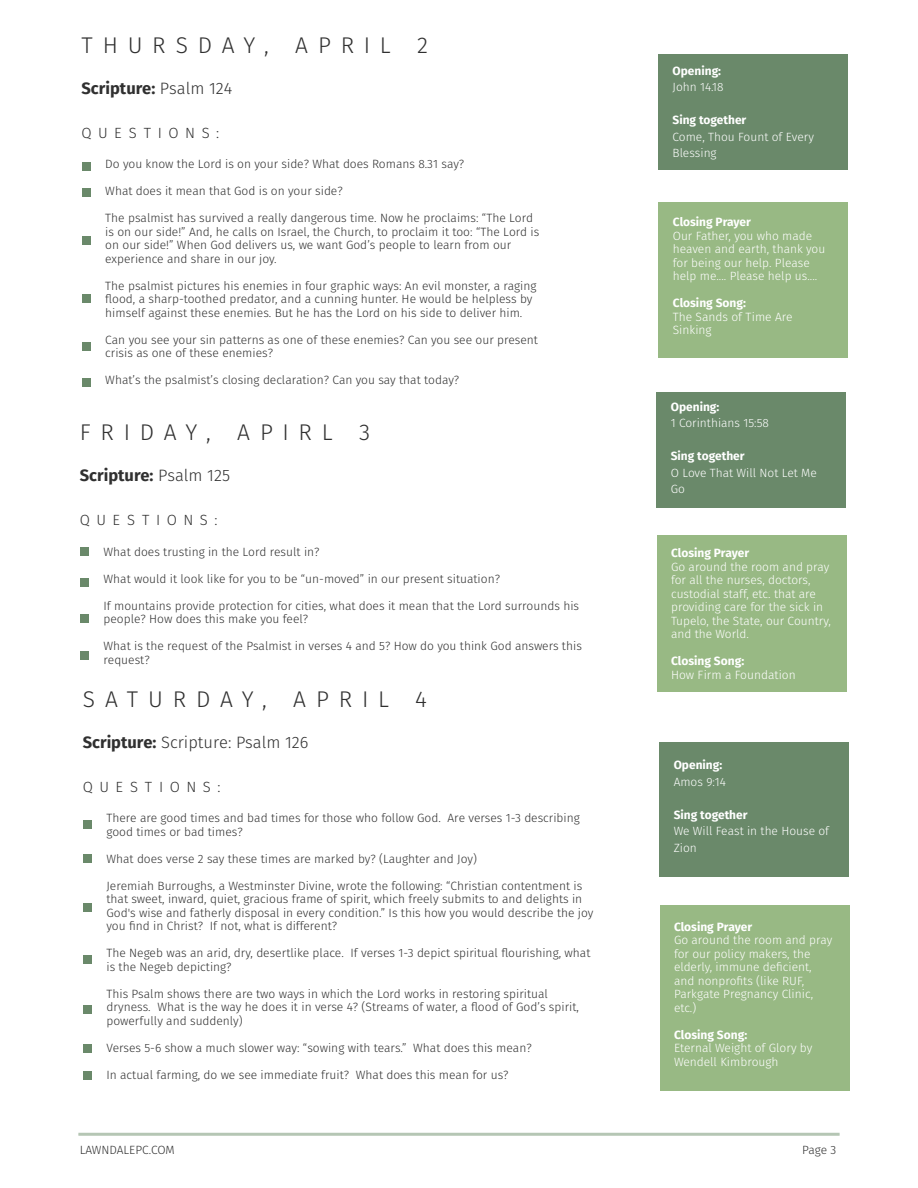
<style>
.page{position:relative;width:918px;height:1188px;background:#fff}
.page>*{position:absolute;margin:0;border:0;box-sizing:border-box;transform-origin:0 0}
.t1{font:300 22.8px "Fira Sans";letter-spacing:.425em;color:#303030}
.t2{font:700 16.5px "Fira Sans";color:#303030}
.t3{font:300 16.5px "Fira Sans";color:#303030}
.t4{font:300 14.85px "Fira Sans";letter-spacing:.445em;color:#303030}
.t5{font:300 12px/13.5px "Fira Sans";color:#303030}
.t6{font:300 12px/13.5px "Fira Sans";color:#fff}
.t7{font:700 12px "Fira Sans";color:#fff}
.s1{font-weight:300}
.s2{font-weight:700}
</style>
<div class="page">
<hr style="left:78px;top:1133px;width:762px;height:3px;background:#b5c6b4">
<div style="left:657px;top:535px;width:189px;height:157px;background:#98b984"></div>
<div style="left:80px;top:548px;width:9px;height:8px;background:#6a896a"></div>
<div style="left:656px;top:392px;width:190px;height:116px;background:#6a896a"></div>
<div style="left:660px;top:905px;width:189px;height:186px;background:#98b984"></div>
<div style="left:83px;top:820px;width:9px;height:9px;background:#6a896a"></div>
<div style="left:83px;top:854px;width:9px;height:9px;background:#6a896a"></div>
<div style="left:83px;top:903px;width:9px;height:9px;background:#6a896a"></div>
<div style="left:83px;top:955px;width:9px;height:9px;background:#6a896a"></div>
<div style="left:659px;top:743px;width:190px;height:134px;background:#6a896a"></div>
<div style="left:80px;top:578px;width:9px;height:9px;background:#6a896a"></div>
<div style="left:80px;top:614px;width:9px;height:9px;background:#6a896a"></div>
<div style="left:80px;top:651px;width:9px;height:9px;background:#6a896a"></div>
<div style="left:83px;top:1005px;width:9px;height:9px;background:#6a896a"></div>
<div style="left:83px;top:1044px;width:9px;height:9px;background:#6a896a"></div>
<div style="left:83px;top:1071px;width:9px;height:9px;background:#6a896a"></div>
<div style="left:658px;top:202px;width:190px;height:156px;background:#98b984"></div>
<div style="left:82px;top:162px;width:8px;height:9px;background:#6a896a"></div>
<div style="left:82px;top:188px;width:8px;height:9px;background:#6a896a"></div>
<div style="left:82px;top:236px;width:8px;height:9px;background:#6a896a"></div>
<div style="left:82px;top:294px;width:8px;height:9px;background:#6a896a"></div>
<div style="left:658px;top:54px;width:190px;height:116px;background:#6a896a"></div>
<div style="left:82px;top:342px;width:8px;height:9px;background:#6a896a"></div>
<div style="left:82px;top:378px;width:8px;height:9px;background:#6a896a"></div>
<h1 class="t1" style="left:82px;top:29px;width:348px">THURSDAY, APRIL 2</h1>
<h2 class="t2" style="left:82px;top:77px;width:152px">Scripture: <span class="s1">Psalm 124</span></h2>
<p class="t4" style="left:82px;top:122px;width:139px">QUESTIONS:</p>
<p class="t5" style="left:105px;top:158px;width:361px">Do you know the Lord is on your side? What does Romans 8.31 say?</p>
<p class="t5" style="left:105px;top:185px;width:239px">What does it mean that God is on your side?</p>
<p class="t5" style="left:105px;top:212px;width:436px">The psalmist has survived a really dangerous time. Now he proclaims: “The Lord is on our side!” And, he calls on Israel, the Church, to proclaim it too: “The Lord is on our side!” When God delivers us, we want God’s people to learn from our experience and share in our joy.</p>
<p class="t5" style="left:105px;top:279px;width:433px">The psalmist pictures his enemies in four graphic ways: An evil monster, a raging flood, a sharp-toothed predator, and a cunning hunter. He would be helpless by himself against these enemies. But he has the Lord on his side to deliver him.</p>
<p class="t5" style="left:105px;top:333px;width:434px">Can you see your sin patterns as one of these enemies? Can you see our present crisis as one of these enemies?</p>
<p class="t5" style="left:105px;top:374px;width:356px">What’s the psalmist’s closing declaration? Can you say that today?</p>
<h1 class="t1" style="left:80px;top:416px;width:292px">FRIDAY, APIRL 3</h1>
<h2 class="t2" style="left:80px;top:464px;width:152px">Scripture: <span class="s1">Psalm 125</span></h2>
<p class="t4" style="left:80px;top:509px;width:139px">QUESTIONS:</p>
<p class="t5" style="left:104px;top:545px;width:218px">What does trusting in the Lord result in?</p>
<p class="t5" style="left:104px;top:572px;width:398px">What would it look like for you to be “un-moved” in our present situation?</p>
<p class="t5" style="left:104px;top:599px;width:477px">If mountains provide protection for cities, what does it mean that the Lord surrounds his people? How does this make you feel?</p>
<p class="t5" style="left:104px;top:639px;width:480px">What is the request of the Psalmist in verses 4 and 5? How do you think God answers this request?</p>
<h1 class="t1" style="left:83px;top:683px;width:346px">SATURDAY, APRIL 4</h1>
<h2 class="t3" style="left:83px;top:731px;width:227px"><span class="s2">Scripture:</span> Scripture: Psalm 126</h2>
<p class="t4" style="left:83px;top:776px;width:139px">QUESTIONS:</p>
<p class="t5" style="left:106px;top:811px;width:475px">There are good times and bad times for those who follow God. Are verses 1-3 describing good times or bad times?</p>
<p class="t5" style="left:106px;top:852px;width:372px">What does verse 2 say these times are marked by? (Laughter and Joy)</p>
<p class="t5" style="left:106px;top:879px;width:489px">Jeremiah Burroughs, a Westminster Divine, wrote the following: “Christian contentment is that sweet, inward, quiet, gracious frame of spirit, which freely submits to and delights in God's wise and fatherly disposal in every condition.” Is this how you would describe the joy you find in Christ? If not, what is different?</p>
<p class="t5" style="left:106px;top:946px;width:485px">The Negeb was an arid, dry, desertlike place. If verses 1-3 depict spiritual flourishing, what is the Negeb depicting?</p>
<p class="t5" style="left:106px;top:987px;width:474px">This Psalm shows there are two ways in which the Lord works in restoring spiritual dryness. What is the way he does it in verse 4? (Streams of water, a flood of God’s spirit, powerfully and suddenly)</p>
<p class="t5" style="left:106px;top:1041px;width:427px">Verses 5-6 show a much slower way: “sowing with tears.” What does this mean?</p>
<p class="t5" style="left:106px;top:1068px;width:404px">In actual farming, do we see immediate fruit? What does this mean for us?</p>
<p class="t5" style="left:80px;top:1143px;width:96px">LAWNDALEPC.COM</p>
<p class="t7" style="left:673px;top:62px;width:50px">Opening:</p>
<p class="t6" style="left:673px;top:80px;width:53px">John 14.18</p>
<p class="t7" style="left:673px;top:112px;width:75px">Sing together</p>
<p class="t6" style="left:673px;top:128px;width:143px;line-height:16.5px">Come, Thou Fount of Every<br>Blessing</p>
<p class="t7" style="left:673px;top:213px;width:80px">Closing Prayer</p>
<p class="t6" style="left:673px;top:229px;width:154px">Our Father, you who made heaven and earth, thank you for being our help. Please help me.... Please help us....</p>
<p class="t7" style="left:673px;top:294px;width:75px">Closing Song:</p>
<p class="t6" style="left:673px;top:310px;width:121px">The Sands of Time Are<br>Sinking</p>
<p class="t7" style="left:671px;top:398px;width:50px">Opening:</p>
<p class="t6" style="left:671px;top:416px;width:100px">1 Corinthians 15:58</p>
<p class="t7" style="left:671px;top:448px;width:75px">Sing together</p>
<p class="t6" style="left:671px;top:464px;width:148px;line-height:16.5px">O Love That Will Not Let Me<br>Go</p>
<p class="t7" style="left:671px;top:545px;width:80px">Closing Prayer</p>
<p class="t6" style="left:671px;top:560px;width:161px">Go around the room and pray for all the nurses, doctors, custodial staff, etc. that are providing care for the sick in<br>Tupelo, the State, our Country, and the World.</p>
<p class="t7" style="left:671px;top:653px;width:75px">Closing Song:</p>
<p class="t6" style="left:671px;top:668px;width:126px">How Firm a Foundation</p>
<p class="t7" style="left:674px;top:756px;width:50px">Opening:</p>
<p class="t6" style="left:674px;top:775px;width:54px">Amos 9:14</p>
<p class="t7" style="left:674px;top:806px;width:75px">Sing together</p>
<p class="t6" style="left:674px;top:823px;width:157px;line-height:16.5px">We Will Feast in the House of<br>Zion</p>
<p class="t7" style="left:674px;top:918px;width:80px">Closing Prayer</p>
<p class="t6" style="left:674px;top:933px;width:160px">Go around the room and pray for our policy makers, the elderly, immune deficient, and nonprofits (like RUF,<br>Parkgate Pregnancy Clinic, etc.)</p>
<p class="t7" style="left:674px;top:1026px;width:75px">Closing Song:</p>
<p class="t6" style="left:674px;top:1041px;width:140px">Eternal Weight of Glory by<br>Wendell Kimbrough</p>
<p class="t5" style="left:802px;top:1143px;width:36px">Page 3</p>
</div>
